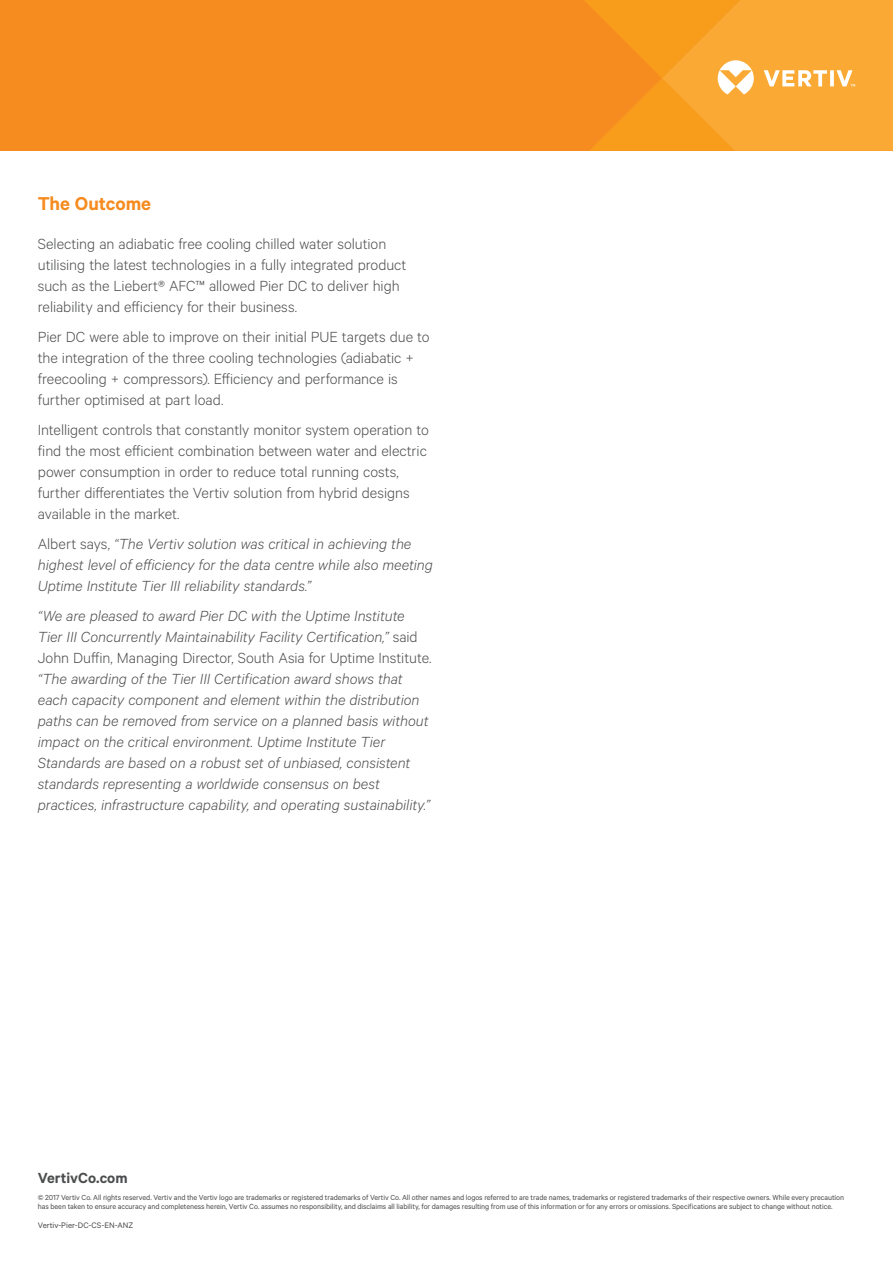
<style>
.page{position:relative;width:893px;height:1263px;background:#fff}
.page>*{position:absolute;margin:0;border:0;box-sizing:border-box;transform-origin:0 0}
.t1{font:600 21px "Calibre";color:#f68b1f}
.t2{font:italic 300 16.5px/21px "Calibre";letter-spacing:-.005em;color:#4b4c4d}
.t3{font:300 16.5px/21px "Calibre";letter-spacing:-.005em;color:#4b4c4d}
.t4{font:600 16.5px "Calibre";color:#4b4c4d}
.t5{font:9px "Calibre";color:#4b4c4d}
.t6{font:8.25px/9.8px "Calibre";letter-spacing:-.01em;color:#4b4c4d}
.s1{font-style:normal}
</style>
<div class="page">
<div style="left:0;top:0;width:584px;height:151px;background:#f68b1f"></div>
<svg style="left:584px;top:0;width:309px;height:151px;background:#f9a431"></svg>
<p class="t1" style="left:38px;top:191px;width:115px">The Outcome</p>
<p class="t3" style="left:38px;top:233px;width:370px">Selecting an adiabatic free cooling chilled water solution utilising the latest technologies in a fully integrated product such as the Liebert® AFC™ allowed Pier DC to deliver high reliability and efficiency for their business.</p>
<p class="t3" style="left:38px;top:326px;width:393px">Pier DC were able to improve on their initial PUE targets due to the integration of the three cooling technologies (adiabatic + freecooling + compressors). Efficiency and performance is further optimised at part load.</p>
<p class="t3" style="left:38px;top:419px;width:392px">Intelligent controls that constantly monitor system operation to find the most efficient combination between water and electric power consumption in order to reduce total running costs, further differentiates the Vertiv solution from hybrid designs available in the market.</p>
<p class="t2" style="left:38px;top:533px;width:397px"><span class="s1">Albert says,</span> “The Vertiv solution was critical in achieving the highest level of efficiency for the data centre while also meeting<br>Uptime Institute Tier III reliability standards.”</p>
<p class="t2" style="left:38px;top:605px;width:395px">“We are pleased to award Pier DC with the Uptime Institute<br>Tier III Concurrently Maintainability Facility Certification,” <span class="s1">said<br>John Duffin, Managing Director, South Asia for Uptime Institute.</span></p>
<p class="t2" style="left:38px;top:668px;width:394px">“The awarding of the Tier III Certification award shows that each capacity component and element within the distribution paths can be removed from service on a planned basis without impact on the critical environment. Uptime Institute Tier Standards are based on a robust set of unbiased, consistent standards representing a worldwide consensus on best practices, infrastructure capability, and operating sustainability.”</p>
<p class="t4" style="left:38px;top:1168px;width:91px">VertivCo.com</p>
<p class="t6" style="left:38px;top:1192px;width:808px">© 2017 Vertiv Co. All rights reserved. Vertiv and the Vertiv logo are trademarks or registered trademarks of Vertiv Co. All other names and logos referred to are trade names, trademarks or registered trademarks of their respective owners. While every precaution has been taken to ensure accuracy and completeness herein, Vertiv Co. assumes no responsibility, and disclaims all liability, for damages resulting from use of this information or for any errors or omissions. Specifications are subject to change without notice.</p>
<p class="t5" style="left:38px;top:1220px;width:97px">Vertiv-Pier-DC-CS-EN-ANZ</p>
</div>
